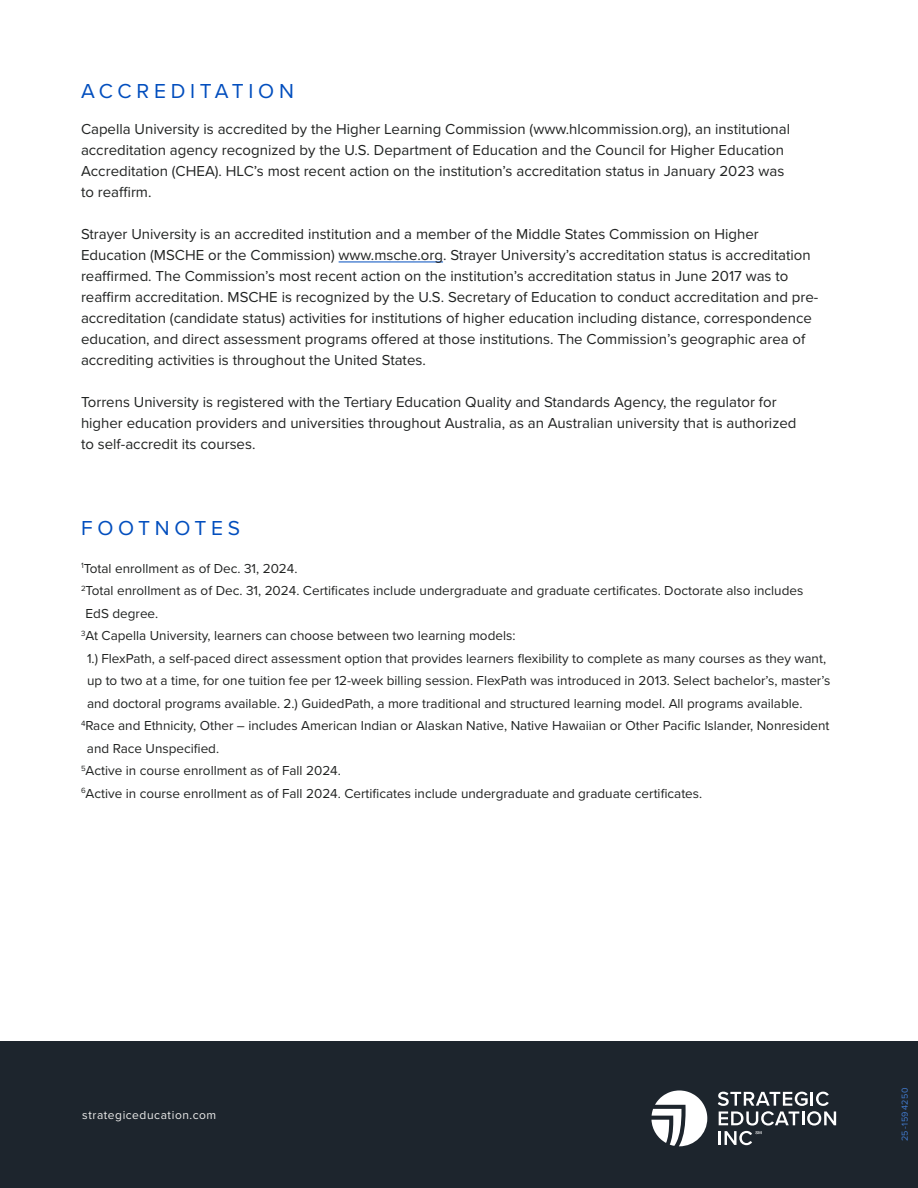
<style>
.page{position:relative;width:918px;height:1188px;background:#fff}
.page>*{position:absolute;margin:0;border:0;box-sizing:border-box;transform-origin:0 0}
.t1{font:21px "Proxima Nova";letter-spacing:.22em;color:#024ebe}
.t2{font:15px/21px "Proxima Nova";color:#212322}
.t3{font:13.5px "Proxima Nova";color:#212322}
.t4{font:12px "Proxima Nova";letter-spacing:.045em;color:#ececeb}
.t5{font:9px "Proxima Nova";letter-spacing:.06em;color:#417ace}
</style>
<div class="page">
<hr style="left:339px;top:262px;width:104px;height:1px;background:#024ebe">
<div style="left:0;top:1041px;width:918px;height:147px;background:#1d252d"></div>
<svg style="left:651px;top:1090px;width:56px;height:56px"></svg>
<svg style="left:718px;top:1092px;width:118px;height:53px"></svg>
<h1 class="t1" style="left:81px;top:75px;width:215px">ACCREDITATION</h1>
<p class="t2" style="left:81px;top:117px;width:711px">Capella University is accredited by the Higher Learning Commission (www.hlcommission.org), an institutional accreditation agency recognized by the U.S. Department of Education and the Council for Higher Education Accreditation (CHEA). HLC’s most recent action on the institution’s accreditation status in January 2023 was to reaffirm.</p>
<p class="t2" style="left:81px;top:222px;width:739px">Strayer University is an accredited institution and a member of the Middle States Commission on Higher Education (MSCHE or the Commission) www.msche.org. Strayer University’s accreditation status is accreditation reaffirmed. The Commission’s most recent action on the institution’s accreditation status in June 2017 was to reaffirm accreditation. MSCHE is recognized by the U.S. Secretary of Education to conduct accreditation and pre&shy;accreditation (candidate status) activities for institutions of higher education including distance, correspondence education, and direct assessment programs offered at those institutions. The Commission’s geographic area of accrediting activities is throughout the United States.</p>
<p class="t2" style="left:81px;top:390px;width:717px">Torrens University is registered with the Tertiary Education Quality and Standards Agency, the regulator for higher education providers and universities throughout Australia, as an Australian university that is authorized to self-accredit its courses.</p>
<h1 class="t1" style="left:81px;top:513px;width:161px">FOOTNOTES</h1>
<p class="t3" style="left:81px;top:558px;width:218px"><sup>1</sup>Total enrollment as of Dec. 31, 2024.</p>
<p class="t3" style="left:81px;top:581px;width:724px"><sup>2</sup>Total enrollment as of Dec. 31, 2024. Certificates include undergraduate and graduate certificates. Doctorate also includes</p>
<p class="t3" style="left:86px;top:603px;width:74px">EdS degree.</p>
<p class="t3" style="left:81px;top:626px;width:436px"><sup>3</sup>At Capella University, learners can choose between two learning models:</p>
<p class="t3" style="left:87px;top:648px;width:741px">1.) FlexPath, a self-paced direct assessment option that provides learners flexibility to complete as many courses as they want,</p>
<p class="t3" style="left:87px;top:671px;width:745px">up to two at a time, for one tuition fee per 12-week billing session. FlexPath was introduced in 2013. Select bachelor’s, master’s</p>
<p class="t3" style="left:87px;top:693px;width:717px">and doctoral programs available. 2.) GuidedPath, a more traditional and structured learning model. All programs available.</p>
<p class="t3" style="left:81px;top:716px;width:750px"><sup>4</sup>Race and Ethnicity, Other – includes American Indian or Alaskan Native, Native Hawaiian or Other Pacific Islander, Nonresident</p>
<p class="t3" style="left:87px;top:738px;width:134px">and Race Unspecified.</p>
<p class="t3" style="left:81px;top:761px;width:261px"><sup>5</sup>Active in course enrollment as of Fall 2024.</p>
<p class="t3" style="left:81px;top:783px;width:623px"><sup>6</sup>Active in course enrollment as of Fall 2024. Certificates include undergraduate and graduate certificates.</p>
<p class="t4" style="left:82px;top:1106px;width:136px">strategiceducation.com</p>
<p class="t5" style="left:898px;top:1141px;width:55px;rotate:-90deg">25-1594250</p>
</div>
